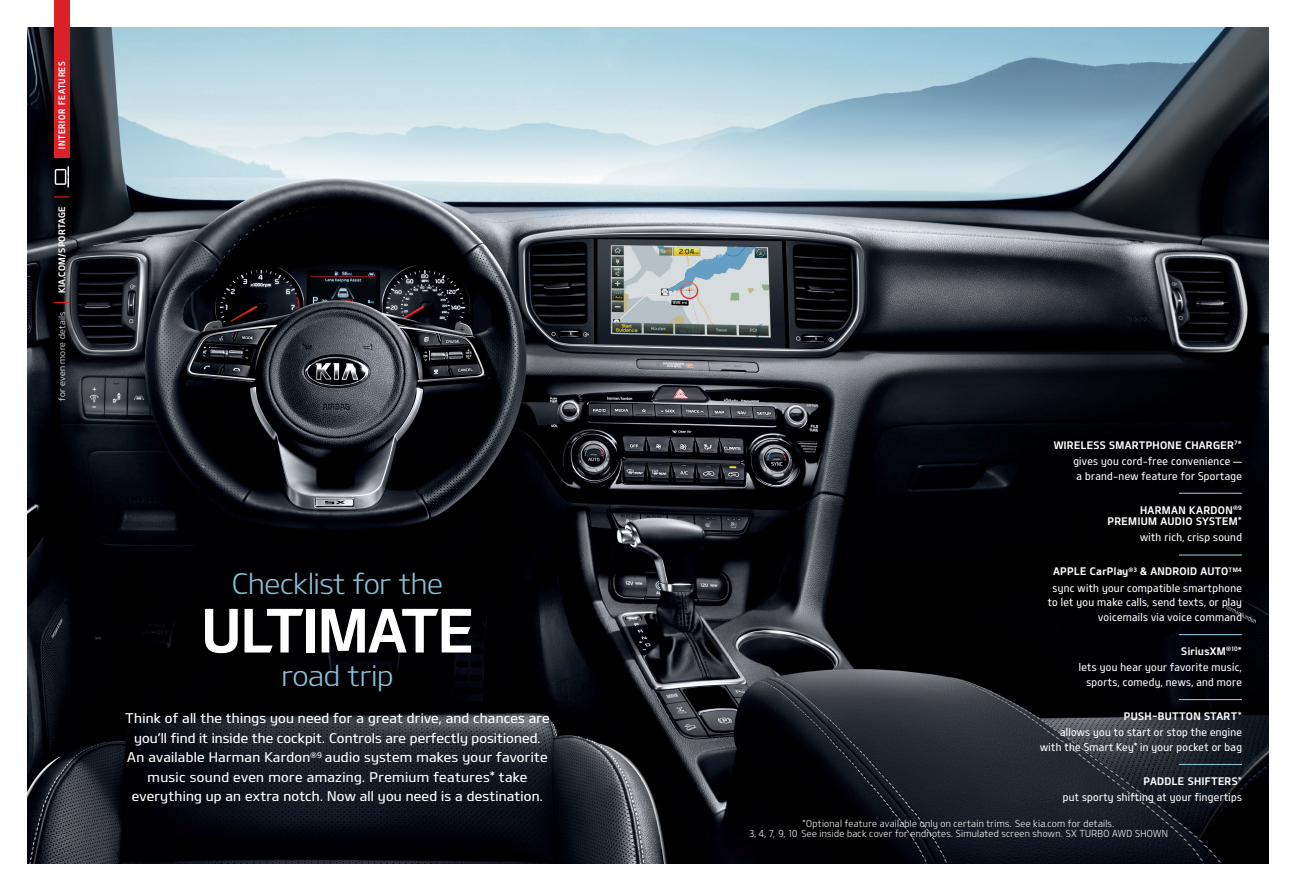
<style>
.page{position:relative;width:1296px;height:891px;background:#fff}
.page>*{position:absolute;margin:0;border:0;box-sizing:border-box;transform-origin:0 0}
.Head_Major{font:60px "Design KOTFB";letter-spacing:-.015em;color:#fff}
.Head_Minor{font:28.5px "Design KOTFL";letter-spacing:-.015em;color:#89bdd2}
.Main_Body_Reversed{font:13.5px/19.5px "Design KOTFM";letter-spacing:.015em;color:#fff;text-align:center}
.Caption_Body_Reverse{font:10.8px/14.7px "Design KOTFM";letter-spacing:.035em;color:#fff;text-align:right;scale:.9 1}
.Caption_Header{font:10.5px/11.6px "Design KOTFB";letter-spacing:.025em;color:#fff;text-align:right}
.Disclaimers{font:9.75px/10.5px "Design KOTFL";letter-spacing:.03em;color:#fff;text-align:center;scale:.9 1}
.Spread_Topic_To_See{font:9px "Design KOTFB";letter-spacing:.03em;color:#fff}
.Spread_Topic_Bar{font:9px "Design KOTFB";letter-spacing:.07em;color:#fff;scale:.9 1}
.Spread_Topic_To_See-2{font:8.7px "Design KOTFL";letter-spacing:.025em;color:#fff}
.s1{font-family:"Design KOTFM"}
</style>
<div class="page">
<img style="left:27px;top:27px;width:1242px;height:837px">
<svg style="left:54px;top:302px;width:16px;height:1px"></svg>
<svg style="left:54px;top:196px;width:16px;height:1px"></svg>
<svg style="left:55px;top:166px;width:14px;height:22px"></svg>
<div style="left:54px;top:0;width:16px;height:158px;background:#da2128"></div>
<hr style="left:1179px;top:493px;width:63px;height:1px;background:#89bdd2">
<hr style="left:1179px;top:554px;width:63px;height:2px;background:#89bdd2">
<hr style="left:1179px;top:634px;width:63px;height:1px;background:#89bdd2">
<hr style="left:1179px;top:699px;width:63px;height:1px;background:#89bdd2">
<hr style="left:1179px;top:764px;width:63px;height:1px;background:#89bdd2">
<p class="Spread_Topic_Bar" style="left:56px;top:148px;width:98px;rotate:-90deg">INTERIOR FEATURES</p>
<p class="Spread_Topic_To_See" style="left:56px;top:293px;width:89px;rotate:-90deg">KIA.COM/SPORTAGE</p>
<p class="Spread_Topic_To_See-2" style="left:56px;top:401px;width:90px;rotate:-90deg">for even more details</p>
<p class="Head_Minor" style="left:232px;top:566px;width:213px">Checklist for the</p>
<p class="Head_Major" style="left:201px;top:593px;width:274px">ULTIMATE</p>
<p class="Head_Minor" style="left:281px;top:657px;width:114px">road trip</p>
<p class="Main_Body_Reversed" style="left:125px;top:708px;width:426px">Think of all the things you need for a great drive, and chances are you’ll find it inside the cockpit. Controls are perfectly positioned.<br>An available Harman Kardon<sup>®9</sup> audio system makes your favorite music sound even more amazing. Premium features* take everything up an extra notch. Now all you need is a destination.</p>
<p class="Caption_Header" style="left:1054px;top:439px;width:190px">WIRELESS SMARTPHONE CHARGER<sup>7</sup><span class="s1">*</span></p>
<p class="Caption_Body_Reverse" style="left:1073px;top:453px;width:189px;text-align:left">gives you cord-free convenience — a brand-new feature for Sportage</p>
<p class="Caption_Header" style="left:1108px;top:504px;width:136px">HARMAN KARDON<sup>®9<br></sup>PREMIUM AUDIO SYSTEM<span class="s1">*</span></p>
<p class="Caption_Body_Reverse" style="left:1140px;top:530px;width:115px">with rich, crisp sound</p>
<p class="Caption_Header" style="left:1053px;top:565px;width:190px">APPLE CarPlay<sup>®3</sup> &amp; ANDROID AUTO<sup>TM4</sup></p>
<p class="Caption_Body_Reverse" style="left:1048px;top:580px;width:217px">sync with your compatible smartphone to let you make calls, send texts, or play voicemails via voice command</p>
<p class="Caption_Header" style="left:1181px;top:645px;width:62px">SiriusXM<sup>®10</sup><span class="s1">*</span></p>
<p class="Caption_Body_Reverse" style="left:1079px;top:660px;width:183px">lets you hear your favorite music, sports, comedy, news, and more</p>
<p class="Caption_Header" style="left:1124px;top:710px;width:120px">PUSH-BUTTON START<span class="s1">*</span></p>
<p class="Caption_Body_Reverse" style="left:1040px;top:724px;width:226px">allows you to start or stop the engine with the Smart Key* in your pocket or bag</p>
<p class="Caption_Header" style="left:1144px;top:775px;width:100px">PADDLE SHIFTERS<span class="s1">*</span></p>
<p class="Caption_Body_Reverse" style="left:1063px;top:789px;width:201px">put sporty shifting at your fingertips</p>
<p class="Disclaimers" style="left:749px;top:817px;width:467px">*Optional feature available only on certain trims. See kia.com for details.<br>3, 4, 7, 9, 10 See inside back cover for endnotes. Simulated screen shown. SX TURBO AWD SHOWN</p>
</div>
